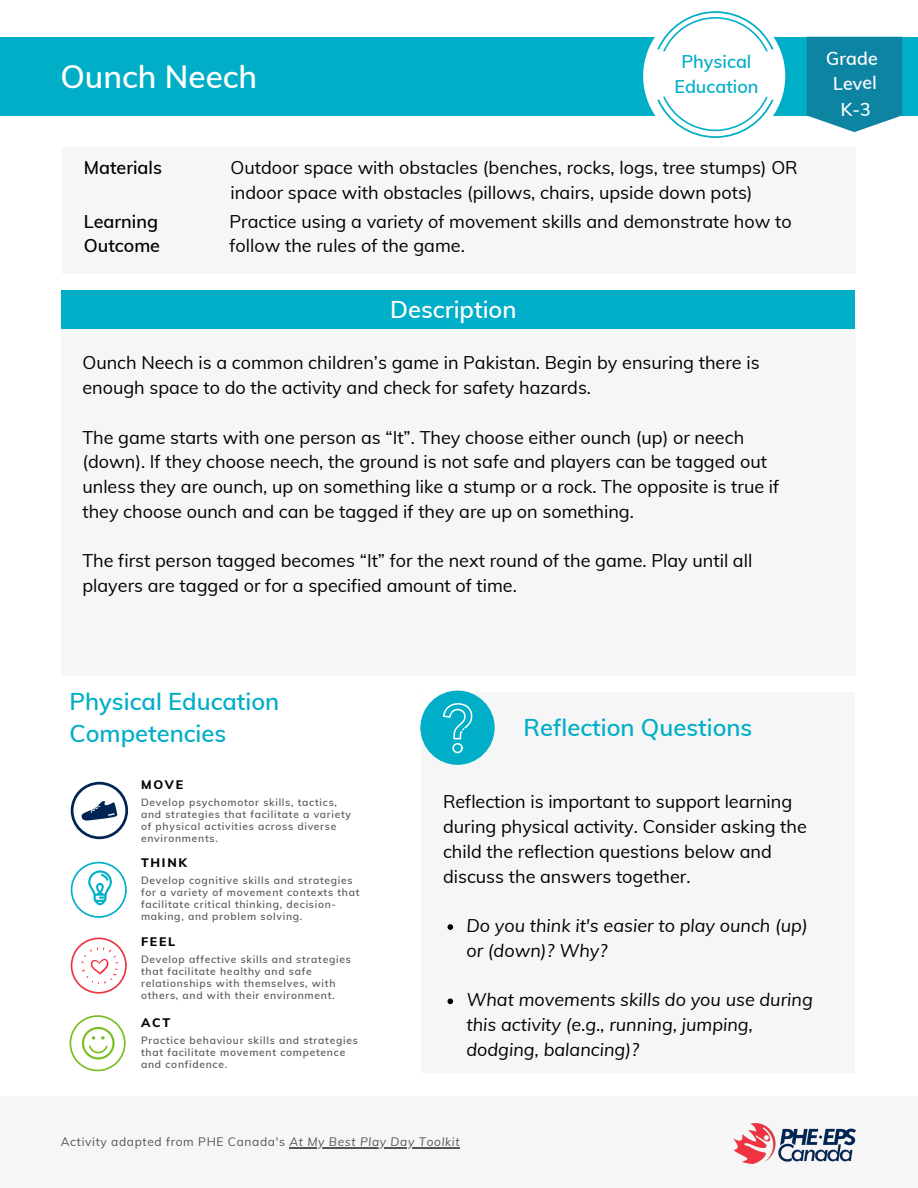
<style>
.page{position:relative;width:918px;height:1188px;background:#fff}
.page>*{position:absolute;margin:0;border:0;box-sizing:border-box;transform-origin:0 0}
.t1{font:600 31.5px "Muli";color:#fff}
.t2{font:600 23.7px/32.7px "Muli";color:#00aec7}
.t3{font:600 23.7px "Muli";color:#fff}
.t4{font:18px/24.8px "Muli";color:#000}
.t5{font:italic 18px/24.8px "Muli";color:#000}
.t6{font:600 18px/24.8px "Muli";color:#000}
.t7{font:600 18px/25px "Muli";color:#00aec7;text-align:center}
.t8{font:600 18px/25.5px "Muli";color:#fff;text-align:center}
.t9{font:800 12.45px "Muli";letter-spacing:.14em;color:#000}
.t10{font:12px "Muli";letter-spacing:.055em;color:#545454}
.t11{font:600 10.35px/12px "Muli";letter-spacing:.07em;color:#545454}
.s1{font-style:italic}
</style>
<div class="page">
<div style="left:61px;top:328px;width:794px;height:348px;background:#f6f6f6"></div>
<div style="left:61px;top:290px;width:793px;height:38px;background:#00aec7"></div>
<div style="left:0;top:1096px;width:918px;height:92px;background:#f6f6f6"></div>
<img style="left:734px;top:1123px;width:121px;height:41px">
<div style="left:0;top:37px;width:918px;height:79px;background:#00aec7"></div>
<div style="left:62px;top:147px;width:794px;height:127px;background:#f6f6f6"></div>
<svg style="left:643px;top:11px;width:142px;height:127px"></svg>
<svg style="left:807px;top:37px;width:95px;height:95px;background:#218ea9"></svg>
<div style="left:422px;top:692px;width:433px;height:380px;background:#f6f6f6"></div>
<div style="left:420px;top:691px;width:75px;height:74px;background:#00aec7;border-radius:50%"></div>
<svg style="left:420px;top:690px;width:53px;height:64px"></svg>
<svg style="left:448px;top:924px;width:5px;height:6px"></svg>
<svg style="left:448px;top:999px;width:5px;height:5px"></svg>
<hr style="left:289px;top:1147px;width:171px;height:1px;background:#545454">
<svg style="left:71px;top:938px;width:56px;height:56px"></svg>
<svg style="left:70px;top:1015px;width:56px;height:56px"></svg>
<svg style="left:71px;top:862px;width:56px;height:56px"></svg>
<svg style="left:71px;top:782px;width:57px;height:57px"></svg>
<h1 class="t1" style="left:60px;top:56px;width:198px">Ounch Neech</h1>
<p class="t7" style="left:674px;top:49px;width:86px">Physical<br>Education</p>
<p class="t6" style="left:84px;top:155px;width:80px">Materials</p>
<p class="t6" style="left:84px;top:208px;width:78px">Learning<br>Outcome</p>
<p class="t4" style="left:231px;top:155px;width:569px">Outdoor space with obstacles (benches, rocks, logs, tree stumps) OR indoor space with obstacles (pillows, chairs, upside down pots)</p>
<p class="t4" style="left:230px;top:208px;width:564px">Practice using a variety of movement skills and demonstrate how to follow the rules of the game.</p>
<h2 class="t3" style="left:390px;top:294px;width:128px">Description</h2>
<p class="t4" style="left:82px;top:350px;width:679px">Ounch Neech is a common children’s game in Pakistan. Begin by ensuring there is enough space to do the activity and check for safety hazards.</p>
<p class="t4" style="left:82px;top:424px;width:698px">The game starts with one person as “It”. They choose either ounch (up) or neech (down). If they choose neech, the ground is not safe and players can be tagged out unless they are ounch, up on something like a stump or a rock. The opposite is true if they choose ounch and can be tagged if they are up on something.</p>
<p class="t4" style="left:82px;top:548px;width:671px">The first person tagged becomes “It” for the next round of the game. Play until all players are tagged or for a specified amount of time.</p>
<p class="t8" style="left:826px;top:46px;width:53px;rotate:-1deg">Grade<br>Level<br>K-3</p>
<h2 class="t2" style="left:70px;top:684px;width:211px">Physical Education<br>Competencies</h2>
<p class="t9" style="left:141px;top:776px;width:44px">MOVE</p>
<p class="t11" style="left:141px;top:796px;width:212px">Develop psychomotor skills, tactics, and strategies that facilitate a variety of physical activities across diverse environments.</p>
<p class="t9" style="left:141px;top:855px;width:47px">THINK</p>
<p class="t11" style="left:141px;top:874px;width:220px">Develop cognitive skills and strategies for a variety of movement contexts that facilitate critical thinking, decision&shy;making, and problem solving.</p>
<p class="t9" style="left:141px;top:934px;width:36px">FEEL</p>
<p class="t11" style="left:141px;top:953px;width:211px">Develop affective skills and strategies that facilitate healthy and safe relationships with themselves, with others, and with their environment.</p>
<p class="t9" style="left:141px;top:1014px;width:31px">ACT</p>
<p class="t11" style="left:141px;top:1034px;width:218px">Practice behaviour skills and strategies that facilitate movement competence and confidence.</p>
<h2 class="t2" style="left:524px;top:711px;width:230px">Reflection Questions</h2>
<p class="t4" style="left:443px;top:789px;width:365px">Reflection is important to support learning during physical activity. Consider asking the child the reflection questions below and discuss the answers together.</p>
<p class="t5" style="left:466px;top:913px;width:343px">Do you think it's easier to play ounch (up) or (down)? Why?</p>
<p class="t5" style="left:466px;top:987px;width:348px">What movements skills do you use during this activity (e.g., running, jumping, dodging, balancing)?</p>
<p class="t10" style="left:61px;top:1134px;width:400px">Activity adapted from PHE Canada's <span class="s1">At My Best Play Day Toolkit</span></p>
</div>
